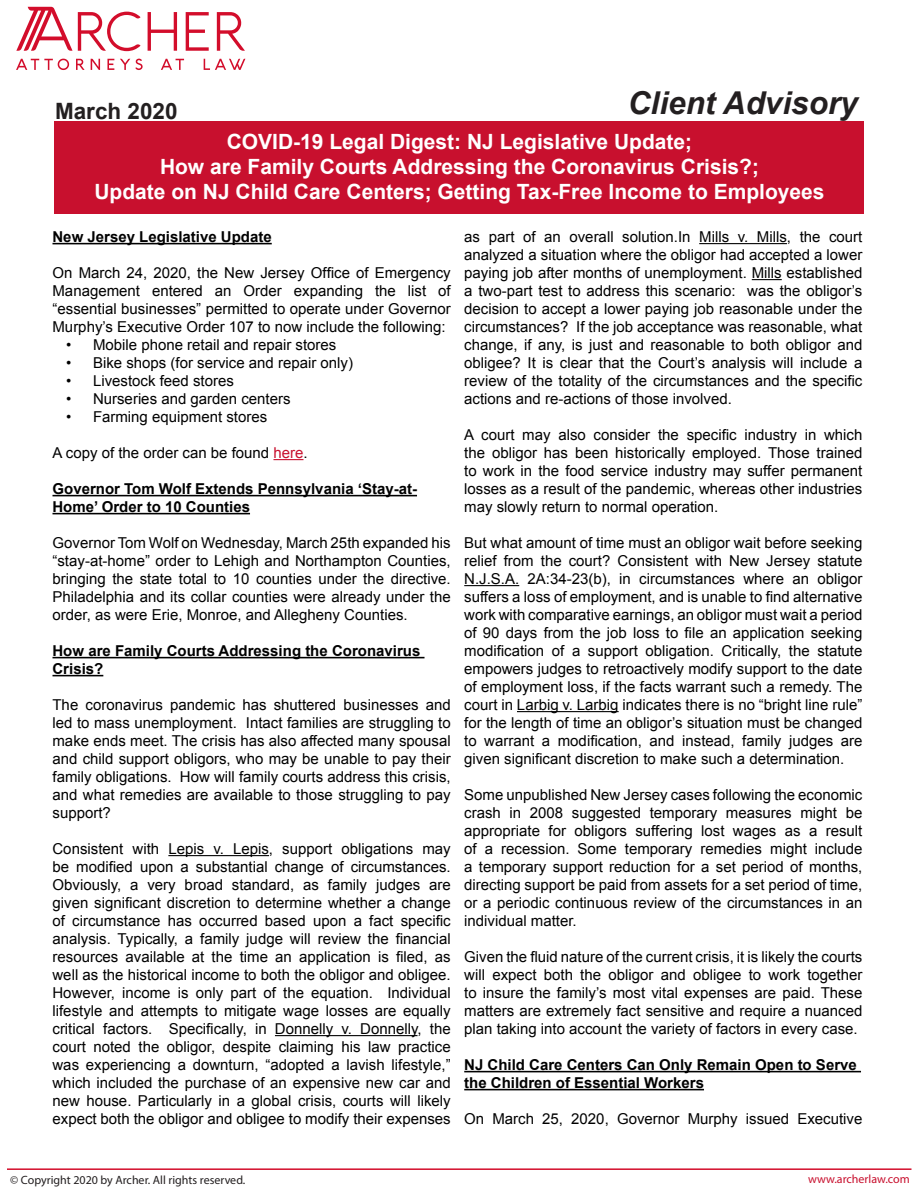
<style>
.page{position:relative;width:918px;height:1188px;background:#fff}
.page>*{position:absolute;margin:0;border:0;box-sizing:border-box;transform-origin:0 0}
.t1{font:italic 700 31.5px "Arial";color:#231f20}
.t2{font:700 22.5px "Arial";color:#231f20}
.Normal_A___G_Body_Te{font:700 21px "Arial";color:#fff}
.t3{font:15px/18px "Arial";color:#000;text-align:justify}
.t4{font:700 15px/18px "Arial";color:#000}
.t5{font:12px "Myriad Pro";color:#231f20}
.t6{font:12px "Myriad Pro";color:#c8102e}
.s1{color:#c8102e}
</style>
<div class="page">
<hr style="left:52px;top:243px;width:220px;height:1px;background:#000">
<hr style="left:273px;top:459px;width:31px;height:1px;background:#c8102e">
<hr style="left:52px;top:495px;width:365px;height:1px;background:#000">
<hr style="left:52px;top:513px;width:198px;height:1px;background:#000">
<hr style="left:52px;top:657px;width:373px;height:1px;background:#000">
<hr style="left:52px;top:675px;width:51px;height:1px;background:#000">
<hr style="left:168px;top:855px;width:101px;height:1px;background:#000">
<hr style="left:275px;top:1035px;width:143px;height:1px;background:#000">
<hr style="left:699px;top:243px;width:88px;height:1px;background:#000">
<hr style="left:752px;top:279px;width:30px;height:1px;background:#000">
<hr style="left:464px;top:585px;width:55px;height:1px;background:#000">
<hr style="left:517px;top:711px;width:102px;height:1px;background:#000">
<hr style="left:464px;top:1071px;width:397px;height:1px;background:#000">
<hr style="left:464px;top:1089px;width:240px;height:1px;background:#000">
<div style="left:54px;top:122px;width:810px;height:92px;background:#c8102e"></div>
<svg style="left:148px;top:12px;width:29px;height:39px"></svg>
<svg style="left:186px;top:12px;width:23px;height:39px"></svg>
<svg style="left:217px;top:12px;width:28px;height:39px"></svg>
<svg style="left:16px;top:7px;width:125px;height:44px"></svg>
<svg style="left:16px;top:59px;width:53px;height:11px"></svg>
<svg style="left:76px;top:59px;width:9px;height:11px"></svg>
<svg style="left:91px;top:59px;width:9px;height:11px"></svg>
<svg style="left:107px;top:59px;width:7px;height:11px"></svg>
<svg style="left:120px;top:59px;width:23px;height:11px"></svg>
<svg style="left:161px;top:59px;width:23px;height:11px"></svg>
<svg style="left:204px;top:59px;width:41px;height:11px"></svg>
<hr style="left:7px;top:1168px;width:904px;height:2px;background:#d30d2b">
<p class="t2" style="left:55px;top:96px;width:124px">March 2020</p>
<p class="t1" style="left:628px;top:82px;width:231px">Client Advisory</p>
<p class="Normal_A___G_Body_Te" style="left:227px;top:128px;width:467px">COVID-19 Legal Digest: NJ Legislative Update;</p>
<p class="Normal_A___G_Body_Te" style="left:160px;top:152px;width:601px">How are Family Courts Addressing the Coronavirus Crisis?;</p>
<p class="Normal_A___G_Body_Te" style="left:94px;top:177px;width:732px">Update on NJ Child Care Centers; Getting Tax-Free Income to Employees</p>
<p class="t4" style="left:52px;top:228px;width:221px">New Jersey Legislative Update</p>
<p class="t3" style="left:52px;top:264px;width:400px">On March 24, 2020, the New Jersey Office of Emergency Management entered an Order expanding the list of “essential businesses” permitted to operate under Governor Murphy’s Executive Order 107 to now include the following:</p>
<p class="t3" style="left:66px;top:336px;width:272px">• Mobile phone retail and repair stores</p>
<p class="t3" style="left:66px;top:354px;width:289px">• Bike shops (for service and repair only)</p>
<p class="t3" style="left:66px;top:372px;width:169px">• Livestock feed stores</p>
<p class="t3" style="left:66px;top:390px;width:226px">• Nurseries and garden centers</p>
<p class="t3" style="left:66px;top:408px;width:203px">• Farming equipment stores</p>
<p class="t3" style="left:52px;top:444px;width:257px">A copy of the order can be found <span class="s1">here</span>.</p>
<p class="t4" style="left:52px;top:480px;width:366px">Governor Tom Wolf Extends Pennsylvania ‘Stay-at-<br>Home’ Order to 10 Counties</p>
<p class="t3" style="left:52px;top:534px;width:400px">Governor Tom Wolf on Wednesday, March 25th expanded his “stay-at-home” order to Lehigh and Northampton Counties, bringing the state total to 10 counties under the directive.<br>Philadelphia and its collar counties were already under the order, as were Erie, Monroe, and Allegheny Counties.</p>
<p class="t4" style="left:52px;top:642px;width:369px">How are Family Courts Addressing the Coronavirus<br>Crisis?</p>
<p class="t3" style="left:52px;top:696px;width:400px">The coronavirus pandemic has shuttered businesses and led to mass unemployment. Intact families are struggling to make ends meet. The crisis has also affected many spousal and child support obligors, who may be unable to pay their family obligations. How will family courts address this crisis, and what remedies are available to those struggling to pay support?</p>
<p class="t3" style="left:52px;top:840px;width:400px">Consistent with Lepis v. Lepis, support obligations may be modified upon a substantial change of circumstances.<br>Obviously, a very broad standard, as family judges are given significant discretion to determine whether a change of circumstance has occurred based upon a fact specific analysis. Typically, a family judge will review the financial resources available at the time an application is filed, as well as the historical income to both the obligor and obligee.<br>However, income is only part of the equation. Individual lifestyle and attempts to mitigate wage losses are equally critical factors. Specifically, in Donnelly v. Donnelly, the court noted the obligor, despite claiming his law practice was experiencing a downturn, “adopted a lavish lifestyle,” which included the purchase of an expensive new car and new house. Particularly in a global crisis, courts will likely expect both the obligor and obligee to modify their expenses</p>
<p class="t3" style="left:464px;top:228px;width:400px">as part of an overall solution.In Mills v. Mills, the court analyzed a situation where the obligor had accepted a lower paying job after months of unemployment. Mills established a two-part test to address this scenario: was the obligor’s decision to accept a lower paying job reasonable under the circumstances? If the job acceptance was reasonable, what change, if any, is just and reasonable to both obligor and obligee? It is clear that the Court’s analysis will include a review of the totality of the circumstances and the specific actions and re-actions of those involved.</p>
<p class="t3" style="left:464px;top:426px;width:400px">A court may also consider the specific industry in which the obligor has been historically employed. Those trained to work in the food service industry may suffer permanent losses as a result of the pandemic, whereas other industries may slowly return to normal operation.</p>
<p class="t3" style="left:464px;top:534px;width:400px">But what amount of time must an obligor wait before seeking relief from the court? Consistent with New Jersey statute N.J.S.A. 2A:34-23(b), in circumstances where an obligor suffers a loss of employment, and is unable to find alternative work with comparative earnings, an obligor must wait a period of 90 days from the job loss to file an application seeking modification of a support obligation. Critically, the statute empowers judges to retroactively modify support to the date of employment loss, if the facts warrant such a remedy. The court in Larbig v. Larbig indicates there is no “bright line rule” for the length of time an obligor’s situation must be changed to warrant a modification, and instead, family judges are given significant discretion to make such a determination.</p>
<p class="t3" style="left:464px;top:786px;width:400px">Some unpublished New Jersey cases following the economic crash in 2008 suggested temporary measures might be appropriate for obligors suffering lost wages as a result of a recession. Some temporary remedies might include a temporary support reduction for a set period of months, directing support be paid from assets for a set period of time, or a periodic continuous review of the circumstances in an individual matter.</p>
<p class="t3" style="left:464px;top:948px;width:400px">Given the fluid nature of the current crisis, it is likely the courts will expect both the obligor and obligee to work together to insure the family’s most vital expenses are paid. These matters are extremely fact sensitive and require a nuanced plan taking into account the variety of factors in every case.</p>
<p class="t4" style="left:464px;top:1056px;width:394px">NJ Child Care Centers Can Only Remain Open to Serve the Children of Essential Workers</p>
<p class="t3" style="left:464px;top:1110px;width:400px">On March 25, 2020, Governor Murphy issued Executive</p>
<p class="t5" style="left:10px;top:1173px;width:237px">© Copyright 2020 by Archer. All rights reserved.</p>
<p class="t6" style="left:808px;top:1172px;width:103px">www.archerlaw.com</p>
</div>
